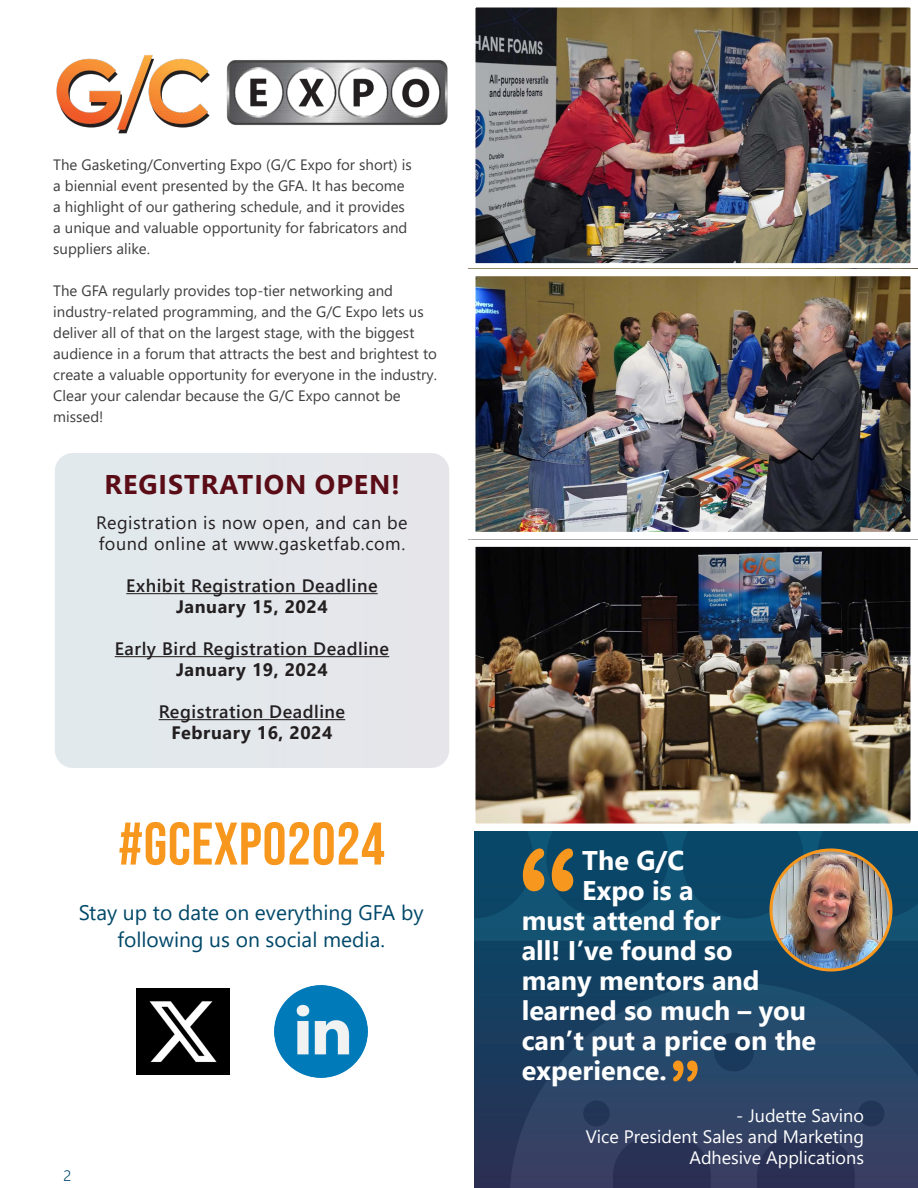
<style>
.page{position:relative;width:918px;height:1188px;background:#fff}
.page>*{position:absolute;margin:0;border:0;box-sizing:border-box;transform-origin:0 0}
.t1{font:60px "Bebas Neue";letter-spacing:.01em;color:#f7971d}
.t2{font:700 27px "Segoe UI";color:#fff}
.t3{font:700 27px "Segoe UI";letter-spacing:.035em;color:#5b0d17}
.t4{font:21px/27px "Segoe UI";color:#014869;text-align:center}
.t5{font:600 18px "Segoe UI";letter-spacing:.03em;color:#231f20}
.t6{font:18px "Segoe UI";color:#fff}
.t7{font:18px/21px "Segoe UI";letter-spacing:.03em;color:#231f20}
.t8{font:700 18px "Segoe UI";letter-spacing:.03em;color:#231f20}
.t9{font:15px/21px "Segoe UI";color:#3e3e3f}
.t10{font:300 15px "Segoe UI";color:#014869}
</style>
<div class="page">
<svg style="left:474px;top:941px;width:444px;height:247px;background:#163e5f"></svg>
<svg style="left:510px;top:983px;width:408px;height:205px;background:#274163"></svg>
<svg style="left:474px;top:831px;width:444px;height:110px;background:#0e4b6b"></svg>
<div style="left:55px;top:453px;width:394px;height:315px;background:#e3e8ec;border-radius:18px"></div>
<hr style="left:126px;top:593px;width:252px;height:1px;background:#231f20">
<hr style="left:115px;top:656px;width:274px;height:1px;background:#231f20">
<hr style="left:159px;top:719px;width:186px;height:1px;background:#231f20">
<img style="left:56px;top:55px;width:392px;height:79px">
<div style="left:144px;top:130px;width:305px;height:28px;background:#fff"></div>
<img style="left:477px;top:9px;width:432px;height:253px">
<div style="left:468px;top:0;width:450px;height:271px;border:8px solid #fff"></div>
<img style="left:477px;top:278px;width:432px;height:544px">
<div style="left:468px;top:269px;width:450px;height:270px;border:8px solid #fff"></div>
<div style="left:468px;top:539px;width:450px;height:292px;border:8px solid #fff"></div>
<svg style="left:523px;top:848px;width:50px;height:43px;background:#93773f"></svg>
<svg style="left:673px;top:1060px;width:25px;height:22px"></svg>
<img style="left:771px;top:850px;width:120px;height:120px;border-radius:60px">
<div style="left:770px;top:848px;width:122px;height:123px;border:3px solid #f7971d;border-radius:50%"></div>
<img style="left:274px;top:985px;width:94px;height:93px">
<img style="left:136px;top:989px;width:94px;height:86px">
<p class="t9" style="left:53px;top:153px;width:360px">The Gasketing/Converting Expo (G/C Expo for short) is a biennial event presented by the GFA. It has become a highlight of our gathering schedule, and it provides a unique and valuable opportunity for fabricators and suppliers alike.</p>
<p class="t9" style="left:53px;top:279px;width:385px">The GFA regularly provides top-tier networking and industry-related programming, and the G/C Expo lets us deliver all of that on the largest stage, with the biggest audience in a forum that attracts the best and brightest to create a valuable opportunity for everyone in the industry.<br>Clear your calendar because the G/C Expo cannot be missed!</p>
<p class="t3" style="left:105px;top:459px;width:297px">REGISTRATION OPEN!</p>
<p class="t7" style="left:96px;top:511px;width:313px">Registration is now open, and can be found online at www.gasketfab.com.</p>
<p class="t5" style="left:126px;top:569px;width:253px">Exhibit Registration Deadline</p>
<p class="t8" style="left:176px;top:590px;width:153px">January 15, 2024</p>
<p class="t5" style="left:115px;top:632px;width:276px">Early Bird Registration Deadline</p>
<p class="t8" style="left:176px;top:653px;width:153px">January 19, 2024</p>
<p class="t5" style="left:159px;top:695px;width:188px">Registration Deadline</p>
<p class="t8" style="left:171px;top:716px;width:163px">February 16, 2024</p>
<p class="t1" style="left:118px;top:810px;width:268px">#GCEXPO2024</p>
<p class="t4" style="left:79px;top:897px;width:347px">Stay up to date on everything GFA by following us on social media.</p>
<p class="t10" style="left:64px;top:1162px;width:9px">2</p>
<p class="t2" style="left:582px;top:835px;width:104px">The G/C</p>
<p class="t2" style="left:582px;top:865px;width:113px">Expo is a</p>
<p class="t2" style="left:522px;top:895px;width:201px">must attend for</p>
<p class="t2" style="left:522px;top:925px;width:213px">all! I’ve found so</p>
<p class="t2" style="left:522px;top:955px;width:239px">many mentors and</p>
<p class="t2" style="left:522px;top:985px;width:286px">learned so much – you</p>
<p class="t2" style="left:522px;top:1015px;width:296px">can’t put a price on the</p>
<p class="t2" style="left:522px;top:1045px;width:147px">experience.</p>
<p class="t6" style="left:736px;top:1098px;width:129px">- Judette Savino</p>
<p class="t6" style="left:586px;top:1119px;width:280px">Vice President Sales and Marketing</p>
<p class="t6" style="left:689px;top:1140px;width:176px">Adhesive Applications</p>
</div>
